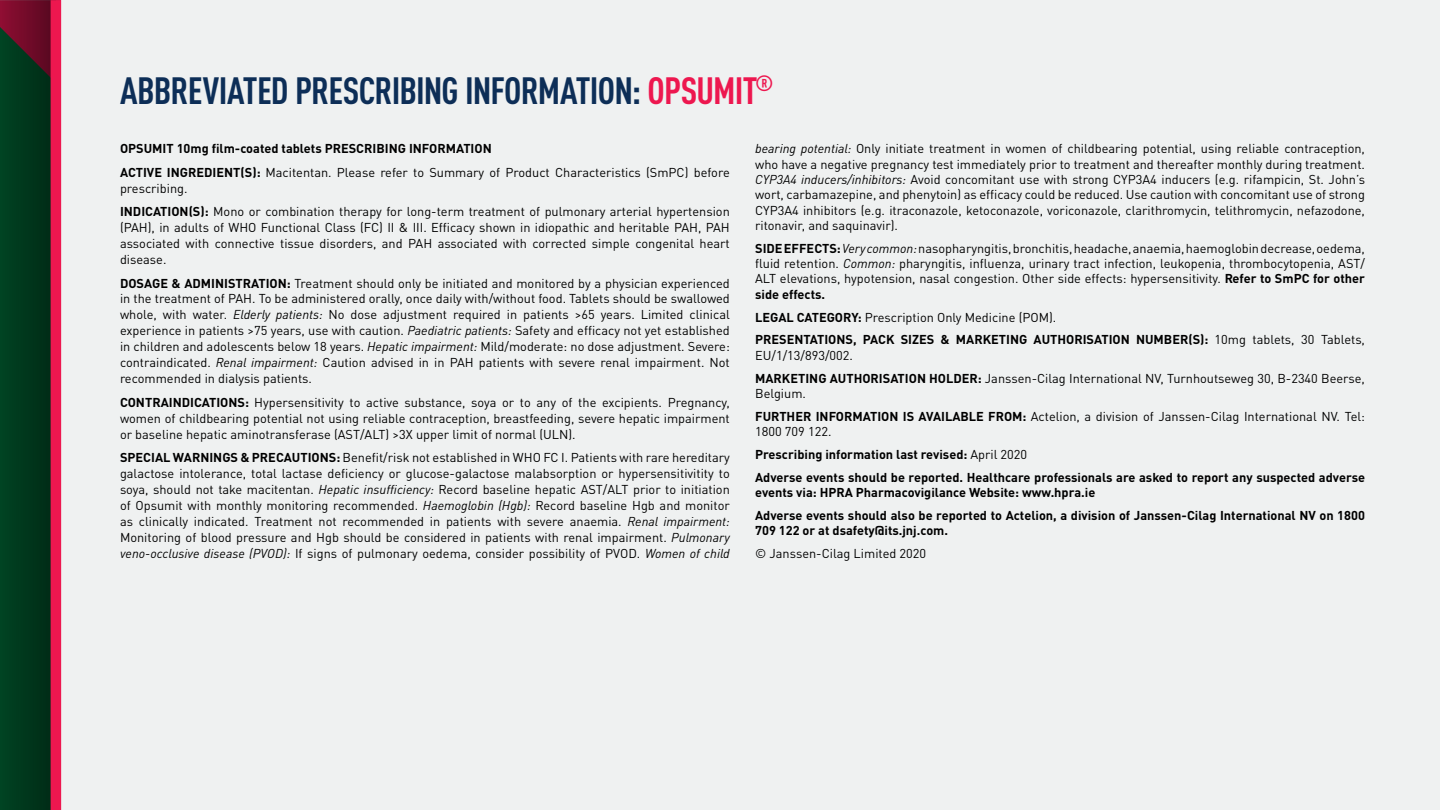
<style>
.page{position:relative;width:1440px;height:810px;background:#fff}
.page>*{position:absolute;margin:0;border:0;box-sizing:border-box;transform-origin:0 0}
.t1{font:700 condensed 37.5px "DINOT";letter-spacing:-.02em;color:#0d2e57}
.t2{font:12.75px/16px "DINOT";color:#000;text-align:justify}
.t3{font:700 12.75px/22.8px "DINOT";color:#000}
.s1{color:#ed174f}
.s2{font-weight:400}
.s3{font-weight:700}
.s4{font-style:italic}
</style>
<div class="page">
<div style="left:0;top:0;width:56px;height:810px;background:#00391d"></div>
<div style="left:61px;top:0;width:1379px;height:810px;background:#eff1f1"></div>
<div style="left:51px;top:0;width:10px;height:810px;background:#ed174f"></div>
<h1 class="t1" style="left:120px;top:68px;width:655px">ABBREVIATED PRESCRIBING INFORMATION: <span class="s1">OPSUMIT</span><sup>®</sup></h1>
<p class="t3" style="left:120px;top:137px;width:611px;line-height:23.5px">OPSUMIT 10mg film-coated tablets PRESCRIBING INFORMATION<br>ACTIVE INGREDIENT(S): <span class="s2">Macitentan. Please refer to Summary of Product Characteristics (SmPC) before</span></p>
<p class="t2" style="left:120px;top:176px;width:611px;line-height:23.5px">prescribing.<br><span class="s3">INDICATION(S):</span> Mono or combination therapy for long-term treatment of pulmonary arterial hypertension</p>
<p class="t2" style="left:120px;top:219px;width:611px">(PAH), in adults of WHO Functional Class (FC) II &amp; III. Efficacy shown in idiopathic and heritable PAH, PAH associated with connective tissue disorders, and PAH associated with corrected simple congenital heart disease.</p>
<p class="t2" style="left:120px;top:275px;width:611px"><span class="s3">DOSAGE &amp; ADMINISTRATION:</span> Treatment should only be initiated and monitored by a physician experienced in the treatment of PAH. To be administered orally, once daily with/without food. Tablets should be swallowed whole, with water. <span class="s4">Elderly patients:</span> No dose adjustment required in patients &gt;65 years. Limited clinical experience in patients &gt;75 years, use with caution. <span class="s4">Paediatric patients:</span> Safety and efficacy not yet established in children and adolescents below 18 years. <span class="s4">Hepatic impairment:</span> Mild/moderate: no dose adjustment. Severe: contraindicated. <span class="s4">Renal impairment:</span> Caution advised in in PAH patients with severe renal impairment. Not recommended in dialysis patients.</p>
<p class="t2" style="left:120px;top:394px;width:611px"><span class="s3">CONTRAINDICATIONS:</span> Hypersensitivity to active substance, soya or to any of the excipients. Pregnancy, women of childbearing potential not using reliable contraception, breastfeeding, severe hepatic impairment or baseline hepatic aminotransferase (AST/ALT) &gt;3X upper limit of normal (ULN).</p>
<p class="t2" style="left:120px;top:449px;width:611px"><span class="s3">SPECIAL WARNINGS &amp; PRECAUTIONS:</span> Benefit/risk not established in WHO FC I. Patients with rare hereditary galactose intolerance, total lactase deficiency or glucose-galactose malabsorption or hypersensitivitity to soya, should not take macitentan. <span class="s4">Hepatic insufficiency:</span> Record baseline hepatic AST/ALT prior to initiation of Opsumit with monthly monitoring recommended. <span class="s4">Haemoglobin (Hgb):</span> Record baseline Hgb and monitor as clinically indicated. Treatment not recommended in patients with severe anaemia. <span class="s4">Renal impairment:<br></span>Monitoring of blood pressure and Hgb should be considered in patients with renal impairment. <span class="s4">Pulmonary veno-occlusive disease (PVOD):</span> If signs of pulmonary oedema, consider possibility of PVOD. <span class="s4">Women of child</span></p>
<p class="t2" style="left:755px;top:141px;width:611px;line-height:15.3px"><span class="s4">bearing potential:</span> Only initiate treatment in women of childbearing potential, using reliable contraception, who have a negative pregnancy test immediately prior to treatment and thereafter monthly during treatment.<br><span class="s4">CYP3A4 inducers/inhibitors:</span> Avoid concomitant use with strong CYP3A4 inducers (e.g. rifampicin, St. John’s wort, carbamazepine, and phenytoin) as efficacy could be reduced. Use caution with concomitant use of strong CYP3A4 inhibitors (e.g. itraconazole, ketoconazole, voriconazole, clarithromycin, telithromycin, nefazodone, ritonavir, and saquinavir).</p>
<p class="t2" style="left:755px;top:240px;width:611px;line-height:15.3px"><span class="s3">SIDE EFFECTS:</span> <span class="s4">Very common:</span> nasopharyngitis, bronchitis, headache, anaemia, haemoglobin decrease, oedema, fluid retention. <span class="s4">Common:</span> pharyngitis, influenza, urinary tract infection, leukopenia, thrombocytopenia, AST/ ALT elevations, hypotension, nasal congestion. Other side effects: hypersensitivity. <span class="s3">Refer to SmPC for other side effects.</span></p>
<p class="t3" style="left:755px;top:305px;width:611px">LEGAL CATEGORY: <span class="s2">Prescription Only Medicine (POM).<br></span>PRESENTATIONS, PACK SIZES &amp; MARKETING AUTHORISATION NUMBER(S): <span class="s2">10mg tablets, 30 Tablets,</span></p>
<p class="t2" style="left:755px;top:343px;width:611px;line-height:22.8px">EU/1/13/893/002.<br><span class="s3">MARKETING AUTHORISATION HOLDER:</span> Janssen-Cilag International NV, Turnhoutseweg 30, B-2340 Beerse,</p>
<p class="t2" style="left:755px;top:382px;width:611px;line-height:22.8px">Belgium.<br><span class="s3">FURTHER INFORMATION IS AVAILABLE FROM:</span> Actelion, a division of Janssen-Cilag International NV. Tel:</p>
<p class="t3" style="left:755px;top:420px;width:611px"><span class="s2">1800 709 122.<br></span>Prescribing information last revised: <span class="s2">April 2020<br></span>Adverse events should be reported. Healthcare professionals are asked to report any suspected adverse</p>
<p class="t3" style="left:755px;top:481px;width:611px">events via: HPRA Pharmacovigilance Website: www.hpra.ie<br>Adverse events should also be reported to Actelion, a division of Janssen-Cilag International NV on 1800</p>
<p class="t3" style="left:755px;top:519px;width:194px">709 122 or at dsafety@its.jnj.com.</p>
<p class="t2" style="left:755px;top:545px;width:173px">© Janssen-Cilag Limited 2020</p>
</div>
